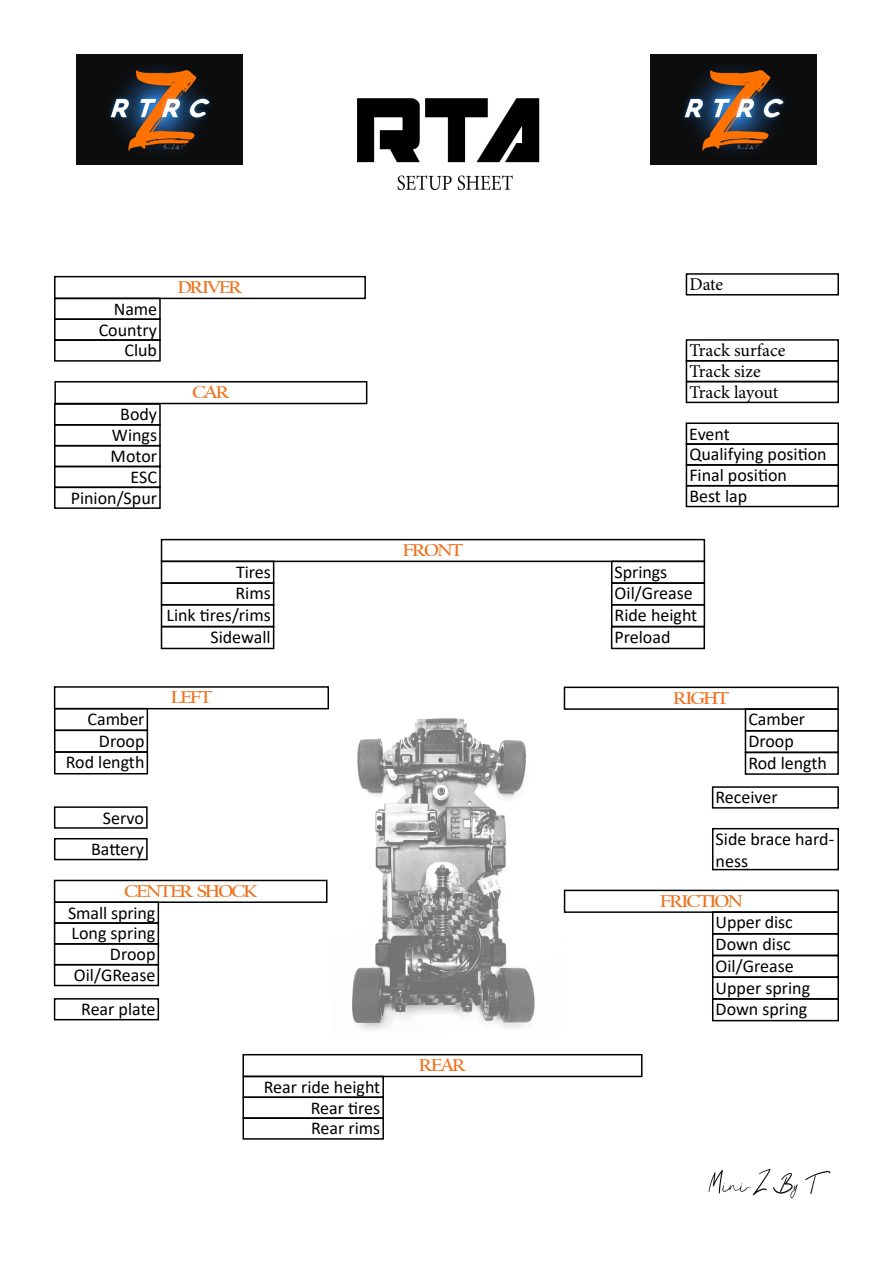
<style>
.page{position:relative;width:893px;height:1263px;background:#fff}
.page>*{position:absolute;margin:0;border:0;box-sizing:border-box;transform-origin:0 0}
.t1{font:18px/21.6px "Calibri";color:#000}
.t2{font:700 18px "Californian FB";letter-spacing:-.1em;color:#ee721e;scale:1.1 1}
.t3{font:18px "Minion Pro";color:#000}
</style>
<div class="page">
<img style="left:77px;top:54px;width:166px;height:111px">
<img style="left:650px;top:54px;width:166px;height:111px">
<div style="left:54px;top:276px;width:312px;height:23px;border:2px solid #000"></div>
<div style="left:54px;top:298px;width:107px;height:22px;border:2px solid #000"></div>
<div style="left:686px;top:273px;width:153px;height:22px;border:2px solid #000"></div>
<div style="left:686px;top:339px;width:153px;height:22px;border:2px solid #000"></div>
<div style="left:54px;top:339px;width:107px;height:23px;border:2px solid #000"></div>
<div style="left:54px;top:318px;width:107px;height:23px;border:2px solid #000"></div>
<div style="left:686px;top:381px;width:153px;height:22px;border:2px solid #000"></div>
<div style="left:686px;top:360px;width:153px;height:22px;border:2px solid #000"></div>
<img style="left:352px;top:718px;width:183px;height:312px">
<div style="left:54px;top:403px;width:107px;height:23px;border:2px solid #000"></div>
<div style="left:54px;top:806px;width:94px;height:23px;border:2px solid #000"></div>
<div style="left:54px;top:445px;width:107px;height:22px;border:2px solid #000"></div>
<div style="left:54px;top:838px;width:94px;height:22px;border:2px solid #000"></div>
<div style="left:686px;top:422px;width:153px;height:23px;border:2px solid #000"></div>
<div style="left:686px;top:443px;width:153px;height:23px;border:2px solid #000"></div>
<div style="left:686px;top:485px;width:153px;height:22px;border:2px solid #000"></div>
<div style="left:54px;top:686px;width:275px;height:23px;border:2px solid #000"></div>
<div style="left:54px;top:708px;width:94px;height:23px;border:2px solid #000"></div>
<div style="left:54px;top:751px;width:94px;height:23px;border:2px solid #000"></div>
<div style="left:54px;top:729px;width:94px;height:24px;border:2px solid #000"></div>
<div style="left:564px;top:687px;width:275px;height:23px;border:2px solid #000"></div>
<div style="left:745px;top:708px;width:94px;height:23px;border:2px solid #000"></div>
<div style="left:745px;top:752px;width:94px;height:23px;border:2px solid #000"></div>
<div style="left:745px;top:730px;width:94px;height:23px;border:2px solid #000"></div>
<div style="left:161px;top:539px;width:544px;height:23px;border:2px solid #000"></div>
<div style="left:161px;top:561px;width:113px;height:23px;border:2px solid #000"></div>
<div style="left:161px;top:582px;width:113px;height:23px;border:2px solid #000"></div>
<div style="left:611px;top:561px;width:94px;height:23px;border:2px solid #000"></div>
<div style="left:611px;top:582px;width:94px;height:23px;border:2px solid #000"></div>
<div style="left:712px;top:786px;width:127px;height:23px;border:2px solid #000"></div>
<div style="left:712px;top:828px;width:127px;height:42px;border:2px solid #000"></div>
<div style="left:54px;top:880px;width:273px;height:23px;border:2px solid #000"></div>
<div style="left:54px;top:901px;width:105px;height:23px;border:2px solid #000"></div>
<div style="left:54px;top:943px;width:105px;height:22px;border:2px solid #000"></div>
<div style="left:54px;top:922px;width:105px;height:22px;border:2px solid #000"></div>
<div style="left:54px;top:964px;width:105px;height:22px;border:2px solid #000"></div>
<div style="left:564px;top:890px;width:275px;height:23px;border:2px solid #000"></div>
<div style="left:712px;top:911px;width:127px;height:23px;border:2px solid #000"></div>
<div style="left:712px;top:933px;width:127px;height:23px;border:2px solid #000"></div>
<div style="left:712px;top:998px;width:127px;height:23px;border:2px solid #000"></div>
<div style="left:712px;top:976px;width:127px;height:24px;border:2px solid #000"></div>
<div style="left:54px;top:998px;width:105px;height:22px;border:2px solid #000"></div>
<div style="left:242px;top:1076px;width:142px;height:22px;border:2px solid #000"></div>
<div style="left:243px;top:1117px;width:141px;height:23px;border:2px solid #000"></div>
<div style="left:54px;top:466px;width:107px;height:22px;border:2px solid #000"></div>
<div style="left:54px;top:487px;width:107px;height:22px;border:2px solid #000"></div>
<div style="left:54px;top:381px;width:313px;height:23px;border:2px solid #000"></div>
<div style="left:161px;top:626px;width:113px;height:23px;border:2px solid #000"></div>
<div style="left:611px;top:626px;width:94px;height:23px;border:2px solid #000"></div>
<div style="left:242px;top:1054px;width:400px;height:23px;border:2px solid #000"></div>
<img style="left:357px;top:98px;width:183px;height:93px">
<img style="left:708px;top:1168px;width:123px;height:31px">
<p class="t1" style="left:114px;top:298px;width:45px">Name</p>
<p class="t1" style="left:99px;top:318px;width:60px">Country</p>
<p class="t2" style="left:177px;top:277px;width:61px">DRIVER</p>
<p class="t3" style="left:689px;top:272px;width:35px">Date</p>
<p class="t1" style="left:124px;top:339px;width:34px">Club</p>
<p class="t3" style="left:689px;top:338px;width:98px">Track surface</p>
<p class="t1" style="left:120px;top:403px;width:38px">Body</p>
<p class="t1" style="left:112px;top:424px;width:47px">Wings</p>
<p class="t1" style="left:111px;top:445px;width:48px">Motor</p>
<p class="t1" style="left:71px;top:466px;width:88px;line-height:20.9px;text-align:right">ESC<br>Pinion/Spur</p>
<p class="t2" style="left:192px;top:382px;width:36px">CAR</p>
<p class="t3" style="left:689px;top:359px;width:73px">Track size</p>
<p class="t3" style="left:689px;top:380px;width:90px">Track layout</p>
<p class="t1" style="left:689px;top:422px;width:42px">Event</p>
<p class="t1" style="left:689px;top:464px;width:99px">Final position</p>
<p class="t1" style="left:689px;top:443px;width:139px">Qualifying position</p>
<p class="t1" style="left:689px;top:485px;width:59px">Best lap</p>
<p class="t1" style="left:236px;top:560px;width:36px">Tires</p>
<p class="t1" style="left:167px;top:604px;width:106px">Link tires/rims</p>
<p class="t1" style="left:235px;top:582px;width:37px">Rims</p>
<p class="t2" style="left:402px;top:540px;width:57px">FRONT</p>
<p class="t1" style="left:615px;top:560px;width:54px">Springs</p>
<p class="t1" style="left:615px;top:604px;width:84px">Ride height</p>
<p class="t1" style="left:615px;top:582px;width:80px">Oil/Grease</p>
<p class="t1" style="left:210px;top:626px;width:62px">Sidewall</p>
<p class="t1" style="left:614px;top:626px;width:57px">Preload</p>
<p class="t1" style="left:88px;top:708px;width:58px">Camber</p>
<p class="t1" style="left:66px;top:751px;width:80px">Rod length</p>
<p class="t1" style="left:99px;top:729px;width:47px">Droop</p>
<p class="t1" style="left:103px;top:806px;width:43px">Servo</p>
<p class="t1" style="left:91px;top:838px;width:54px">Battery</p>
<p class="t2" style="left:171px;top:687px;width:39px">LEFT</p>
<p class="t2" style="left:673px;top:688px;width:52px">RIGHT</p>
<p class="t1" style="left:748px;top:708px;width:58px">Camber</p>
<p class="t1" style="left:748px;top:751px;width:80px">Rod length</p>
<p class="t1" style="left:748px;top:730px;width:47px">Droop</p>
<p class="t1" style="left:715px;top:786px;width:64px">Receiver</p>
<p class="t1" style="left:716px;top:828px;width:120px">Side brace hard&shy;ness</p>
<p class="t2" style="left:124px;top:881px;width:122px">CENTER SHOCK</p>
<p class="t1" style="left:68px;top:901px;width:89px">Small spring</p>
<p class="t1" style="left:110px;top:943px;width:47px">Droop</p>
<p class="t1" style="left:72px;top:922px;width:85px">Long spring</p>
<p class="t1" style="left:74px;top:964px;width:83px">Oil/GRease</p>
<p class="t1" style="left:81px;top:998px;width:76px">Rear plate</p>
<p class="t1" style="left:264px;top:1075px;width:118px">Rear ride height</p>
<p class="t1" style="left:311px;top:1117px;width:71px">Rear rims</p>
<p class="t1" style="left:311px;top:1096px;width:71px">Rear tires</p>
<p class="t2" style="left:419px;top:1055px;width:45px">REAR</p>
<p class="t2" style="left:660px;top:891px;width:77px">FRICTION</p>
<p class="t1" style="left:716px;top:911px;width:79px">Upper disc</p>
<p class="t1" style="left:716px;top:954px;width:80px">Oil/Grease</p>
<p class="t1" style="left:716px;top:933px;width:77px">Down disc</p>
<p class="t1" style="left:716px;top:976px;width:96px">Upper spring</p>
<p class="t1" style="left:716px;top:998px;width:93px">Down spring</p>
</div>
